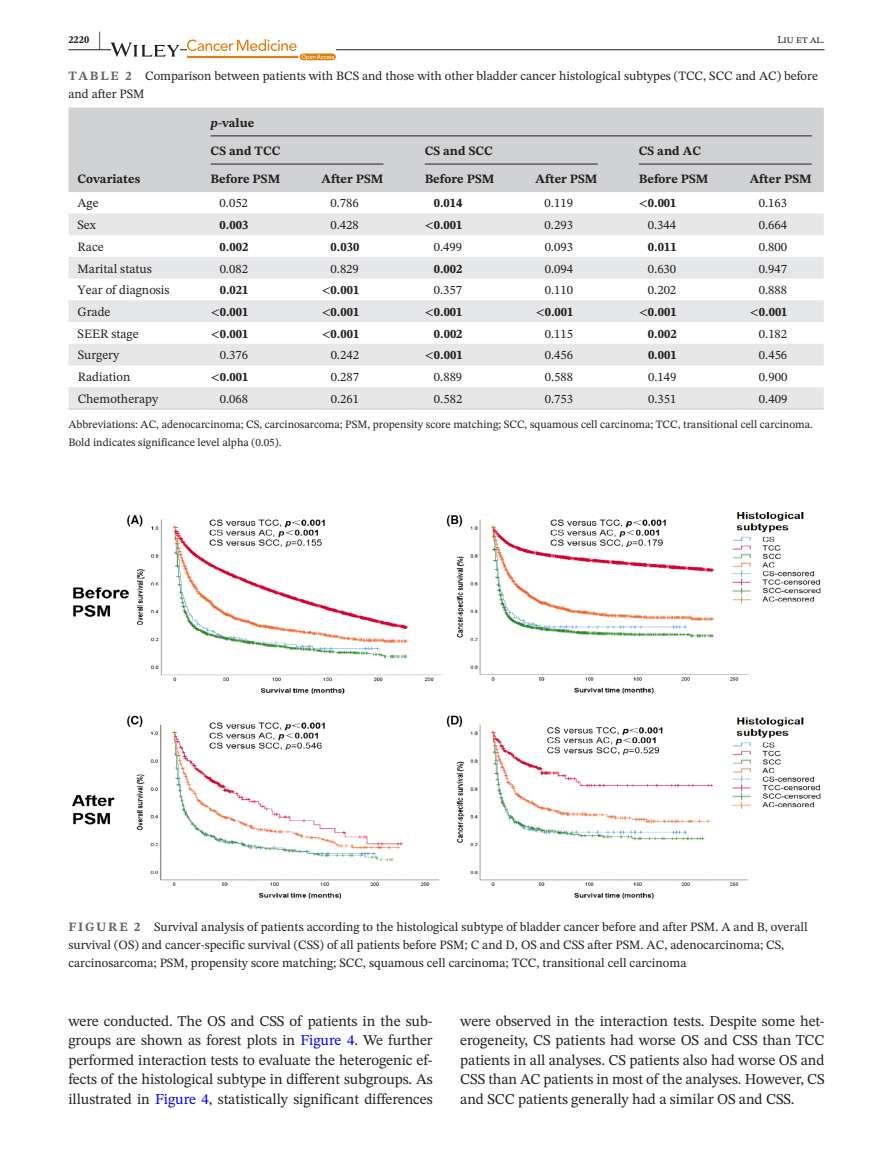
<style>
.page{position:relative;width:893px;height:1174px;background:#fff}
.page>*{position:absolute;margin:0;border:0;box-sizing:border-box;transform-origin:0 0}
.t1{font:15px/19.5px "STIX Two Text";letter-spacing:-.005em;color:#231f20;text-align:justify}
.t2{font:12.75px/18px "STIX Two Text";color:#231f20}
.t3{font:700 12.75px "STIX Two Text";color:#231f20}
.t4{font:11.25px/18px "STIX Two Text";color:#231f20}
.t5{font:10.5px "STIX Two Text";color:#231f20}
.t6{font:700 10.5px "STIX Two Text";color:#231f20}
.s1{font-size:21px}
.s2{font-weight:700;color:#636366}
.s3{font-style:italic}
.s4{font-weight:400}
.s5{color:#00f}
</style>
<div class="page">
<hr style="left:68px;top:49px;width:756px;height:1px;background:#231f20">
<svg style="left:111px;top:43px;width:68px;height:14px"></svg>
<svg style="left:187px;top:39px;width:149px;height:21px"></svg>
<div style="left:68px;top:108px;width:756px;height:84px;background:#d1d2d4"></div>
<svg style="left:68px;top:213px;width:756px;height:195px;fill:#e6e7e9"></svg>
<hr style="left:68px;top:408px;width:134px;height:2px;background:#d1d2d4">
<hr style="left:202px;top:408px;width:111px;height:2px;background:#d1d2d4">
<hr style="left:313px;top:408px;width:103px;height:2px;background:#d1d2d4">
<hr style="left:416px;top:408px;width:111px;height:2px;background:#d1d2d4">
<hr style="left:527px;top:408px;width:103px;height:2px;background:#d1d2d4">
<hr style="left:630px;top:408px;width:111px;height:2px;background:#d1d2d4">
<hr style="left:741px;top:408px;width:83px;height:2px;background:#d1d2d4">
<hr style="left:211px;top:135px;width:601px;height:1px;background:#231f20">
<hr style="left:211px;top:164px;width:173px;height:1px;background:#231f20">
<hr style="left:425px;top:164px;width:173px;height:1px;background:#231f20">
<hr style="left:639px;top:164px;width:173px;height:1px;background:#231f20">
<img style="left:72px;top:513px;width:749px;height:385px">
<p class="t6" style="left:68px;top:32px;width:34px">2220 <span class="s1">|</span></p>
<p class="t5" style="left:777px;top:32px;width:49px">Liu et al.</p>
<p class="t2" style="left:68px;top:66px;width:751px"><span class="s2">TABLE 2</span> Comparison between patients with BCS and those with other bladder cancer histological subtypes (TCC, SCC and AC) before and after PSM</p>
<p class="t3" style="left:77px;top:169px;width:64px">Covariates</p>
<p class="t3" style="left:211px;top:113px;width:45px"><span class="s3">p</span>-value</p>
<p class="t3" style="left:211px;top:141px;width:71px">CS and TCC</p>
<p class="t3" style="left:425px;top:141px;width:70px">CS and SCC</p>
<p class="t3" style="left:639px;top:141px;width:64px">CS and AC</p>
<p class="t3" style="left:211px;top:169px;width:71px">Before PSM</p>
<p class="t3" style="left:322px;top:169px;width:64px">After PSM</p>
<p class="t3" style="left:425px;top:169px;width:71px">Before PSM</p>
<p class="t3" style="left:536px;top:169px;width:64px">After PSM</p>
<p class="t3" style="left:639px;top:169px;width:71px">Before PSM</p>
<p class="t3" style="left:750px;top:169px;width:64px">After PSM</p>
<p class="t2" style="left:77px;top:194px;width:23px">Age</p>
<p class="t2" style="left:220px;top:194px;width:30px">0.052</p>
<p class="t2" style="left:330px;top:194px;width:30px">0.786</p>
<p class="t3" style="left:434px;top:194px;width:30px">0.014</p>
<p class="t2" style="left:545px;top:194px;width:30px">0.119</p>
<p class="t3" style="left:639px;top:194px;width:39px"><span class="s4">&lt;</span>0.001</p>
<p class="t2" style="left:759px;top:194px;width:30px">0.163</p>
<p class="t2" style="left:78px;top:216px;width:20px">Sex</p>
<p class="t3" style="left:220px;top:216px;width:30px">0.003</p>
<p class="t2" style="left:331px;top:216px;width:30px">0.428</p>
<p class="t3" style="left:425px;top:216px;width:39px"><span class="s4">&lt;</span>0.001</p>
<p class="t2" style="left:545px;top:216px;width:30px">0.293</p>
<p class="t2" style="left:648px;top:216px;width:30px">0.344</p>
<p class="t2" style="left:759px;top:216px;width:30px">0.664</p>
<p class="t2" style="left:78px;top:237px;width:28px">Race</p>
<p class="t3" style="left:220px;top:237px;width:30px">0.002</p>
<p class="t3" style="left:331px;top:237px;width:30px">0.030</p>
<p class="t2" style="left:434px;top:237px;width:30px">0.499</p>
<p class="t2" style="left:545px;top:237px;width:30px">0.093</p>
<p class="t3" style="left:648px;top:237px;width:30px">0.011</p>
<p class="t2" style="left:759px;top:237px;width:30px">0.800</p>
<p class="t2" style="left:78px;top:259px;width:76px">Marital status</p>
<p class="t2" style="left:220px;top:259px;width:30px">0.082</p>
<p class="t2" style="left:331px;top:259px;width:30px">0.829</p>
<p class="t3" style="left:434px;top:259px;width:30px">0.002</p>
<p class="t2" style="left:545px;top:259px;width:30px">0.094</p>
<p class="t2" style="left:648px;top:259px;width:30px">0.630</p>
<p class="t2" style="left:759px;top:259px;width:30px">0.947</p>
<p class="t2" style="left:78px;top:281px;width:93px">Year of diagnosis</p>
<p class="t3" style="left:220px;top:281px;width:30px">0.021</p>
<p class="t3" style="left:322px;top:281px;width:39px"><span class="s4">&lt;</span>0.001</p>
<p class="t2" style="left:434px;top:281px;width:30px">0.357</p>
<p class="t2" style="left:545px;top:281px;width:30px">0.110</p>
<p class="t2" style="left:648px;top:281px;width:30px">0.202</p>
<p class="t2" style="left:759px;top:281px;width:30px">0.888</p>
<p class="t2" style="left:78px;top:303px;width:34px">Grade</p>
<p class="t3" style="left:211px;top:303px;width:39px"><span class="s4">&lt;</span>0.001</p>
<p class="t3" style="left:322px;top:303px;width:39px"><span class="s4">&lt;</span>0.001</p>
<p class="t3" style="left:425px;top:303px;width:39px"><span class="s4">&lt;</span>0.001</p>
<p class="t3" style="left:536px;top:303px;width:39px"><span class="s4">&lt;</span>0.001</p>
<p class="t3" style="left:639px;top:303px;width:39px"><span class="s4">&lt;</span>0.001</p>
<p class="t3" style="left:750px;top:303px;width:39px"><span class="s4">&lt;</span>0.001</p>
<p class="t2" style="left:78px;top:324px;width:63px">SEER stage</p>
<p class="t3" style="left:211px;top:324px;width:39px"><span class="s4">&lt;</span>0.001</p>
<p class="t3" style="left:322px;top:324px;width:39px"><span class="s4">&lt;</span>0.001</p>
<p class="t3" style="left:434px;top:324px;width:30px">0.002</p>
<p class="t2" style="left:545px;top:324px;width:30px">0.115</p>
<p class="t3" style="left:648px;top:324px;width:30px">0.002</p>
<p class="t2" style="left:759px;top:324px;width:30px">0.182</p>
<p class="t2" style="left:78px;top:346px;width:43px">Surgery</p>
<p class="t2" style="left:220px;top:346px;width:30px">0.376</p>
<p class="t2" style="left:331px;top:346px;width:30px">0.242</p>
<p class="t3" style="left:425px;top:346px;width:39px"><span class="s4">&lt;</span>0.001</p>
<p class="t2" style="left:545px;top:346px;width:30px">0.456</p>
<p class="t3" style="left:648px;top:346px;width:30px">0.001</p>
<p class="t2" style="left:759px;top:346px;width:30px">0.456</p>
<p class="t2" style="left:78px;top:368px;width:54px">Radiation</p>
<p class="t3" style="left:211px;top:368px;width:39px"><span class="s4">&lt;</span>0.001</p>
<p class="t2" style="left:331px;top:368px;width:30px">0.287</p>
<p class="t2" style="left:434px;top:368px;width:30px">0.889</p>
<p class="t2" style="left:545px;top:368px;width:30px">0.588</p>
<p class="t2" style="left:648px;top:368px;width:30px">0.149</p>
<p class="t2" style="left:759px;top:368px;width:30px">0.900</p>
<p class="t2" style="left:78px;top:389px;width:82px">Chemotherapy</p>
<p class="t2" style="left:220px;top:389px;width:30px">0.068</p>
<p class="t2" style="left:331px;top:389px;width:30px">0.261</p>
<p class="t2" style="left:434px;top:389px;width:30px">0.582</p>
<p class="t2" style="left:545px;top:389px;width:30px">0.753</p>
<p class="t2" style="left:648px;top:389px;width:30px">0.351</p>
<p class="t2" style="left:759px;top:389px;width:30px">0.409</p>
<p class="t4" style="left:68px;top:415px;width:746px">Abbreviations: AC, adenocarcinoma; CS, carcinosarcoma; PSM, propensity score matching; SCC, squamous cell carcinoma; TCC, transitional cell carcinoma.<br>Bold indicates significance level alpha (0.05).</p>
<p class="t2" style="left:68px;top:917px;width:741px"><span class="s2">FIGURE 2</span> Survival analysis of patients according to the histological subtype of bladder cancer before and after PSM. A and B, overall survival (OS) and cancer-specific survival (CSS) of all patients before PSM; C and D, OS and CSS after PSM. AC, adenocarcinoma; CS, carcinosarcoma; PSM, propensity score matching; SCC, squamous cell carcinoma; TCC, transitional cell carcinoma</p>
<p class="t1" style="left:68px;top:1011px;width:366px">were conducted. The OS and CSS of patients in the sub&shy;groups are shown as forest plots in <span class="s5">Figure 4</span>. We further performed interaction tests to evaluate the heterogenic ef&shy;fects of the histological subtype in different subgroups. As illustrated in <span class="s5">Figure 4</span>, statistically significant differences</p>
<p class="t1" style="left:460px;top:1011px;width:366px">were observed in the interaction tests. Despite some het&shy;erogeneity, CS patients had worse OS and CSS than TCC patients in all analyses. CS patients also had worse OS and CSS than AC patients in most of the analyses. However, CS and SCC patients generally had a similar OS and CSS.</p>
</div>
